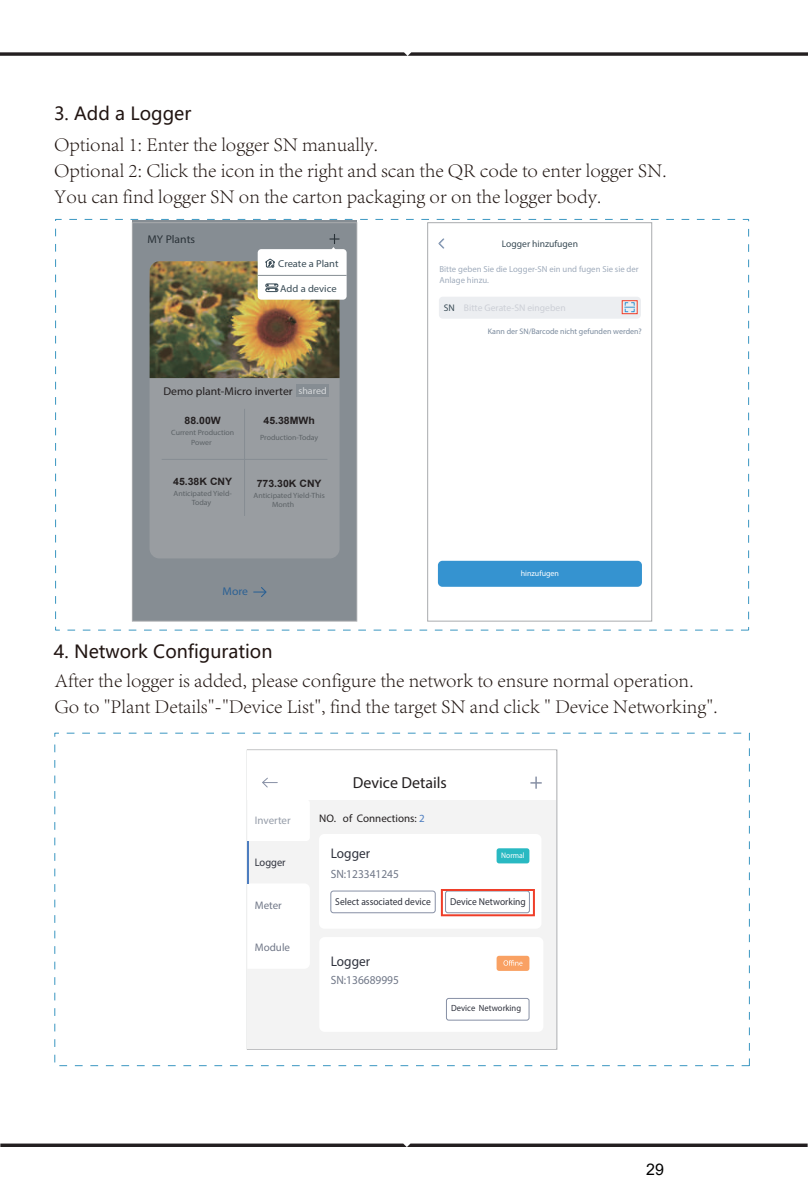
<style>
.page{position:relative;width:808px;height:1191px;background:#fff}
.page>*{position:absolute;margin:0;border:0;box-sizing:border-box;transform-origin:0 0}
.t1{font:300 20px/25.8px "Adobe Song Std";color:#221713}
.t2{font:18px "Microsoft Ya Hei";color:#211512}
.t3{font:16px "Myriad Pro";color:#231f20}
.t4{font:16px "Arial";color:#000}
.t5{font:14px "Myriad Pro";color:#2f323d;scale:.95 1}
.t6{font:12px "Myriad Pro";color:#717888;scale:.95 1}
.t7{font:11.2px "Myriad Pro";color:#231f20;scale:1.04 1}
.t8{font:11.2px "Myriad Pro";color:#2a3238;scale:1.04 1}
.t9{font:11.2px "Myriad Pro";color:#2c6194;scale:1.04 1}
.t10{font:11px "Myriad Pro";color:#231f20}
.t11{font:11px "Myriad Pro";color:#717888}
.t12{font:11px "Myriad Pro";color:#959ca8}
.t13{font:11px "Myriad Pro";color:#2f323d;scale:.95 1}
.t14{font:700 10.2px "Arial";color:#231f20;scale:1.04 1}
.t15{font:10.2px "Myriad Pro";color:#3a4c56;scale:1.04 1}
.t16{font:10px "Myriad Pro";color:#2f323d;scale:.95 1}
.t17{font:9.6px "Myriad Pro";color:#cccfd6}
.t18{font:9.6px "Myriad Pro";color:#3a4c56}
.t19{font:9px "Myriad Pro";color:#2f323d;scale:.95 1}
.t20{font:8.8px/10.4px "Myriad Pro";color:#a0acbc}
.t21{font:8px "Myriad Pro";color:#7a8a9d}
.t22{font:8px "Myriad Pro";color:#fff}
.t23{font:8px "Myriad Pro";color:#fff;scale:.95 1}
.t24{font:7.6px/9.2px "Myriad Pro";color:#5c6266;text-align:center;scale:1.04 1}
.s1{font-size:9.6px;color:#fff}
.s2{color:#3a4c56}
.s3{color:#4d7dc0}
</style>
<div class="page">
<div style="left:132px;top:221px;width:225px;height:400px;background:#868d93"></div>
<div style="left:150px;top:261px;width:190px;height:297px;background:#999da1;border-radius:10px"></div>
<img style="left:150px;top:261px;width:190px;height:117px">
<svg style="left:253px;top:587px;width:14px;height:10px"></svg>
<div style="left:296px;top:384px;width:33px;height:13px;background:#868d93"></div>
<hr style="left:162px;top:459px;width:165px;height:1px;background:#868d93">
<hr style="left:244px;top:409px;width:1px;height:107px;background:#868d93">
<div style="left:258px;top:249px;width:89px;height:51px;background:#fff;border-radius:4px"></div>
<svg style="left:329px;top:234px;width:11px;height:16px"></svg>
<hr style="left:258px;top:275px;width:89px;height:1px;background:#868d93">
<svg style="left:265px;top:259px;width:9px;height:8px"></svg>
<div style="left:266px;top:288px;width:12px;height:4px;border:1px solid #3a4c56;border-radius:2px"></div>
<svg style="left:266px;top:284px;width:12px;height:6px"></svg>
<div style="left:439px;top:297px;width:202px;height:22px;background:#eceef1;border-radius:4px"></div>
<svg style="left:624px;top:302px;width:11px;height:10px"></svg>
<div style="left:438px;top:561px;width:204px;height:26px;background:#3593d0;border-radius:4px"></div>
<div style="left:132px;top:222px;width:225px;height:399px;border:1px solid #a9abae"></div>
<div style="left:427px;top:222px;width:225px;height:399px;border:1px solid #a9abae"></div>
<div style="left:622px;top:300px;width:16px;height:14px;border:1px solid #ef3e29"></div>
<div style="left:247px;top:750px;width:309px;height:299px;background:#f3f3f3"></div>
<div style="left:319px;top:937px;width:224px;height:94px;background:#fff;border-radius:5px"></div>
<div style="left:319px;top:834px;width:222px;height:94px;background:#fff;border-radius:5px"></div>
<div style="left:247px;top:883px;width:62px;height:85px;background:#fff"></div>
<div style="left:247px;top:799px;width:63px;height:42px;background:#fff"></div>
<div style="left:247px;top:750px;width:309px;height:49px;background:#fff"></div>
<svg style="left:530px;top:776px;width:12px;height:12px"></svg>
<svg style="left:262px;top:777px;width:15px;height:11px"></svg>
<hr style="left:247px;top:841px;width:2px;height:42px;background:#4d7dc0">
<div style="left:497px;top:955px;width:32px;height:16px;background:#f9a163;border-radius:3px"></div>
<svg style="left:503px;top:960px;width:19px;height:5px"></svg>
<div style="left:497px;top:848px;width:32px;height:15px;background:#29b9c2;border-radius:3px"></div>
<div style="left:446px;top:998px;width:83px;height:22px;border:1px solid #8790a5;border-radius:2px"></div>
<div style="left:330px;top:890px;width:106px;height:23px;border:1px solid #8790a5;border-radius:3px"></div>
<div style="left:445px;top:890px;width:85px;height:23px;border:1px solid #8790a5;border-radius:2px"></div>
<svg style="left:438px;top:238px;width:6px;height:11px"></svg>
<div style="left:441px;top:889px;width:94px;height:27px;border:2px solid #ef3e29"></div>
<svg style="left:0;top:52px;width:808px;height:4px;background:#423f3f"></svg>
<svg style="left:0;top:1143px;width:808px;height:4px;background:#423e3f"></svg>
<p class="t2" style="left:54px;top:101px;width:139px">3. Add a Logger</p>
<p class="t1" style="left:54px;top:132px;width:614px">Optional 1: Enter the logger SN manually.<br>Optional 2: Click the icon in the right and scan the QR code to enter logger SN.<br>You can find logger SN on the carton packaging or on the logger body.</p>
<p class="t8" style="left:148px;top:233px;width:47px">MY Plants</p>
<p class="t15" style="left:278px;top:258px;width:59px">Create a Plant</p>
<p class="t15" style="left:280px;top:282px;width:56px">Add a device</p>
<p class="t7" style="left:163px;top:384px;width:159px">Demo plant-Micro inverter <span class="s1">shared</span></p>
<p class="t14" style="left:185px;top:413px;width:36px">88.00W</p>
<p class="t14" style="left:263px;top:413px;width:51px">45.38MWh</p>
<p class="t24" style="left:171px;top:428px;width:62px">Current Production<br>Power</p>
<p class="t24" style="left:260px;top:433px;width:57px">Production-Today</p>
<p class="t14" style="left:173px;top:474px;width:58px">45.38K CNY</p>
<p class="t14" style="left:257px;top:476px;width:64px">773.30K CNY</p>
<p class="t24" style="left:174px;top:489px;width:58px">Anticipated Yield-<br>Today</p>
<p class="t24" style="left:272px;top:491px;width:52px;text-align:left;text-indent:-18px">Anticipated Yield-This<br>Month</p>
<p class="t9" style="left:223px;top:584px;width:26px">More</p>
<p class="t18" style="left:502px;top:237px;width:78px">Logger hinzufugen</p>
<p class="t20" style="left:439px;top:264px;width:201px">Bitte geben Sie die Logger-SN ein und fugen Sie sie der<br>Anlage hinzu.</p>
<p class="t17" style="left:444px;top:301px;width:123px"><span class="s2">SN</span> Bitte Gerate-SN eingeben</p>
<p class="t21" style="left:488px;top:326px;width:156px">Kann der SN/Barcode nicht gefunden werden?</p>
<p class="t22" style="left:521px;top:568px;width:40px">hinzufugen</p>
<p class="t2" style="left:54px;top:639px;width:220px">4. Network Configuration</p>
<p class="t1" style="left:54px;top:668px;width:665px;line-height:25.2px">After the logger is added, please configure the network to ensure normal operation.<br>Go to "Plant Details"-"Device List", find the target SN and click " Device Networking".</p>
<p class="t3" style="left:353px;top:773px;width:96px">Device Details</p>
<p class="t12" style="left:255px;top:813px;width:37px">Inverter</p>
<p class="t10" style="left:319px;top:811px;width:107px">NO. of Connections: <span class="s3">2</span></p>
<p class="t13" style="left:255px;top:856px;width:34px">Logger</p>
<p class="t5" style="left:331px;top:845px;width:43px">Logger</p>
<p class="t6" style="left:331px;top:866px;width:73px">SN:123341245</p>
<p class="t23" style="left:501px;top:850px;width:26px">Normal</p>
<p class="t11" style="left:255px;top:898px;width:29px">Meter</p>
<p class="t11" style="left:255px;top:940px;width:37px">Module</p>
<p class="t16" style="left:335px;top:895px;width:102px">Select associated device</p>
<p class="t16" style="left:450px;top:895px;width:81px">Device Networking</p>
<p class="t5" style="left:331px;top:952px;width:43px">Logger</p>
<p class="t6" style="left:331px;top:972px;width:73px">SN:136689995</p>
<p class="t19" style="left:451px;top:1002px;width:75px">Device Networking</p>
<p class="t4" style="left:646px;top:1158px;width:19px">29</p>
</div>
